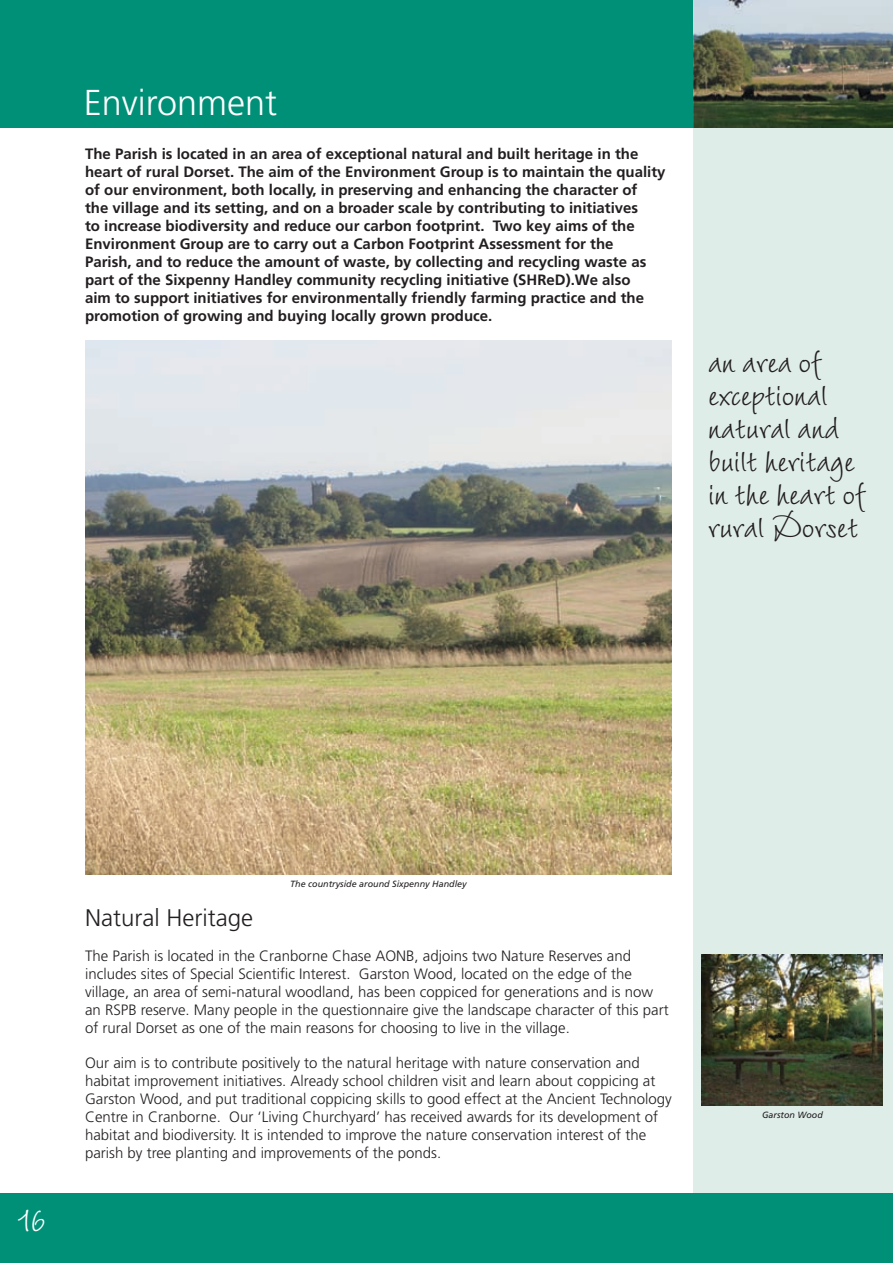
<style>
.page{position:relative;width:893px;height:1263px;background:#fff}
.page>*{position:absolute;margin:0;border:0;box-sizing:border-box;transform-origin:0 0}
.t1{font:39px/33px "LT Wiesbaden Swing";color:#231f20}
.t2{font:39px "LT Wiesbaden Swing";color:#fff}
.t3{font:300 36px "Frutiger LT";color:#fff}
.t4{font:300 24px "Frutiger LT";color:#231f20}
.t5{font:300 15px/18px "Frutiger LT";color:#231f20}
.t6{font:700 15px/18px "Frutiger LT";color:#231f20}
.t7{font:italic 9px "Frutiger LT";color:#231f20}
</style>
<div class="page">
<div style="left:693px;top:0;width:200px;height:1263px;background:#dfede9"></div>
<div style="left:0;top:0;width:893px;height:128px;background:#009077"></div>
<img style="left:693px;top:0;width:200px;height:128px">
<div style="left:0;top:1193px;width:893px;height:70px;background:#009077"></div>
<img style="left:85px;top:341px;width:586px;height:534px">
<img style="left:702px;top:954px;width:180px;height:151px">
<h2 class="t3" style="left:84px;top:82px;width:195px">Environment</h2>
<p class="t6" style="left:85px;top:145px;width:582px">The Parish is located in an area of exceptional natural and built heritage in the heart of rural Dorset. The aim of the Environment Group is to maintain the quality of our environment, both locally, in preserving and enhancing the character of<br>the village and its setting, and on a broader scale by contributing to initiatives<br>to increase biodiversity and reduce our carbon footprint. Two key aims of the Environment Group are to carry out a Carbon Footprint Assessment for the<br>Parish, and to reduce the amount of waste, by collecting and recycling waste as part of the Sixpenny Handley community recycling initiative (SHReD).We also<br>aim to support initiatives for environmentally friendly farming practice and the promotion of growing and buying locally grown produce.</p>
<h1 class="t1" style="left:708px;top:344px;width:159px">an area of exceptional natural and built heritage in the heart of rural Dorset</h1>
<h1 class="t2" style="left:17px;top:1194px;width:30px">16</h1>
<p class="t7" style="left:290px;top:879px;width:178px">The countryside around Sixpenny Handley</p>
<h3 class="t4" style="left:85px;top:904px;width:169px">Natural Heritage</h3>
<p class="t5" style="left:85px;top:947px;width:585px">The Parish is located in the Cranborne Chase AONB, adjoins two Nature Reserves and includes sites of Special Scientific Interest. Garston Wood, located on the edge of the village, an area of semi-natural woodland, has been coppiced for generations and is now an RSPB reserve. Many people in the questionnaire give the landscape character of this part of rural Dorset as one of the main reasons for choosing to live in the village.</p>
<p class="t5" style="left:85px;top:1054px;width:588px">Our aim is to contribute positively to the natural heritage with nature conservation and habitat improvement initiatives. Already school children visit and learn about coppicing at Garston Wood, and put traditional coppicing skills to good effect at the Ancient Technology Centre in Cranborne. Our ‘Living Churchyard’ has received awards for its development of habitat and biodiversity. It is intended to improve the nature conservation interest of the parish by tree planting and improvements of the ponds.</p>
<p class="t7" style="left:762px;top:1109px;width:62px">Garston Wood</p>
</div>
